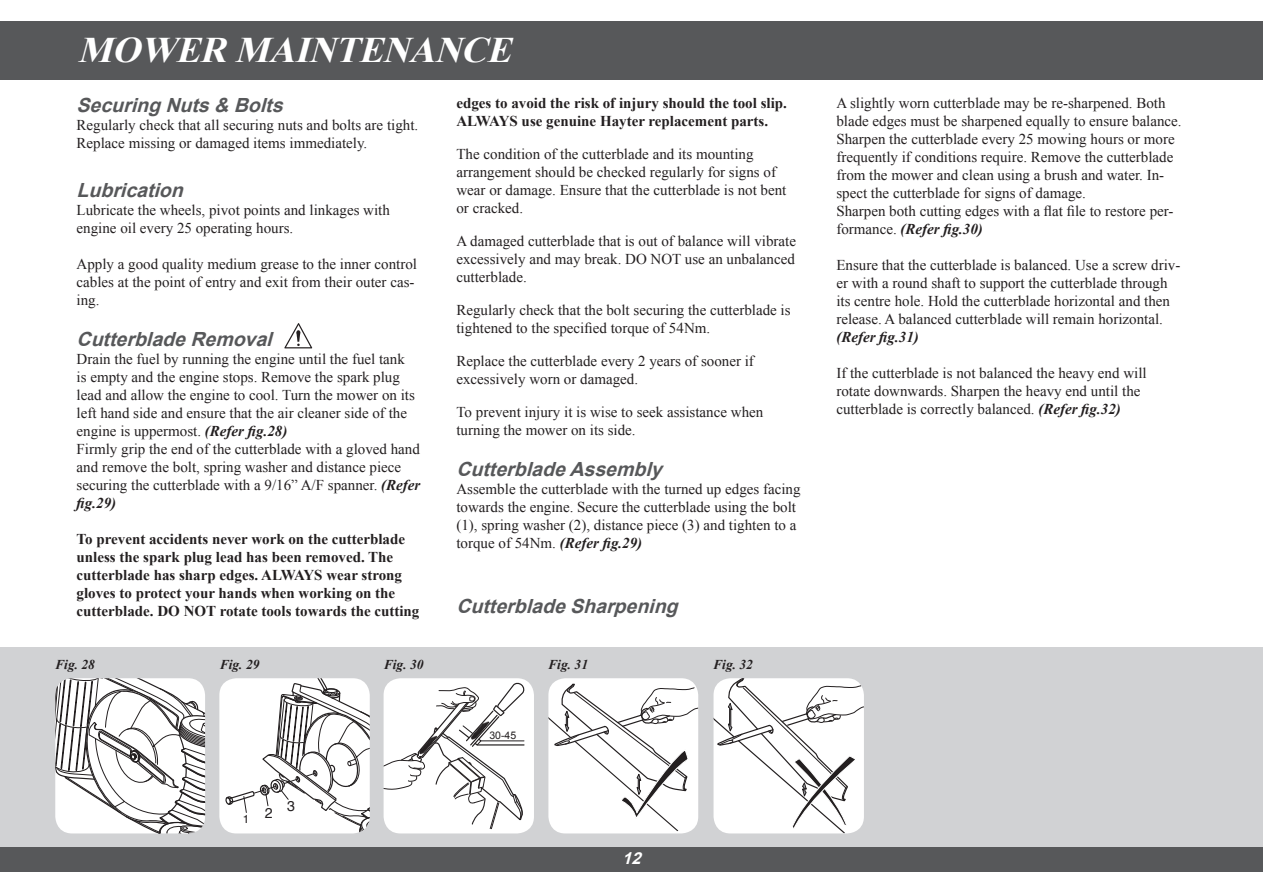
<style>
.page{position:relative;width:1263px;height:893px;background:#fff}
.page>*{position:absolute;margin:0;border:0;box-sizing:border-box;transform-origin:0 0}
.t1{font:italic 700 36px "Times New Roman";color:#fff}
.t2{font:italic 700 19.5px "Arial";color:#57585a}
.t3{font:italic 700 16.5px "Arial";color:#fff}
.t4{font:15px/18px "Times New Roman";color:#231f20}
.t5{font:700 15px/18px "Times New Roman";color:#231f20}
.t6{font:14.25px "Helvetica";color:#231f20}
.t7{font:italic 700 13.5px "Times New Roman";color:#231f20}
.t8{font:11.7px "Helvetica";color:#231f20}
.t9{font:10.5px "Arial";color:#231f20}
.s1{font-weight:700;font-style:italic}
</style>
<div class="page">
<div style="left:0;top:21px;width:1263px;height:58px;background:#57585a"></div>
<div style="left:0;top:846px;width:1263px;height:26px;background:#57585a"></div>
<div style="left:0;top:647px;width:1263px;height:200px;background:#d1d2d4"></div>
<svg style="left:55px;top:678px;width:150px;height:156px;background:#d5d5d5"></svg>
<div style="left:219px;top:678px;width:151px;height:155px;background:#fff;border-radius:17px"></div>
<svg style="left:224px;top:678px;width:146px;height:155px"></svg>
<div style="left:384px;top:678px;width:150px;height:155px;background:#fff;border-radius:17px"></div>
<svg style="left:384px;top:683px;width:141px;height:146px"></svg>
<div style="left:548px;top:678px;width:150px;height:155px;background:#fff;border-radius:17px"></div>
<svg style="left:548px;top:683px;width:150px;height:148px"></svg>
<svg style="left:713px;top:678px;width:151px;height:155px;background:#ebebeb"></svg>
<svg style="left:284px;top:323px;width:28px;height:25px"></svg>
<p class="t1" style="left:77px;top:25px;width:447px">MOWER MAINTENANCE</p>
<p class="t2" style="left:77px;top:92px;width:215px">SecuringNuts&amp; Bolts</p>
<p class="t4" style="left:77px;top:116px;width:343px">Regularly check that all securing nuts and bolts are tight.<br>Replace missing or damaged items immediately.</p>
<p class="t2" style="left:77px;top:177px;width:115px">Lubrication</p>
<p class="t4" style="left:77px;top:200px;width:315px">Lubricate the wheels, pivot points and linkages with engine oil every 25 operating hours.</p>
<p class="t4" style="left:77px;top:254px;width:342px">Apply a good quality medium grease to the inner control cables at the point of entry and exit from their outer cas&shy;ing.</p>
<p class="t2" style="left:77px;top:326px;width:204px">CutterbladeRemoval</p>
<p class="t4" style="left:77px;top:350px;width:340px">Drain the fuel by running the engine until the fuel tank is empty and the engine stops. Remove the spark plug lead and allow the engine to cool. Turn the mower on its left hand side and ensure that the air cleaner side of the engine is uppermost. <span class="s1">(Refer fig.28)</span></p>
<p class="t4" style="left:77px;top:440px;width:345px">Firmly grip the end of the cutterblade with a gloved hand and remove the bolt, spring washer and distance piece securing the cutterblade with a 9/16” A/F spanner. <span class="s1">(Refer fig.29)</span></p>
<p class="t5" style="left:77px;top:530px;width:344px">To prevent accidents never work on the cutterblade unless the spark plug lead has been removed. The cutterblade has sharp edges. ALWAYS wear strong gloves to protect your hands when working on the cutterblade. DO NOT rotate tools towards the cutting</p>
<p class="t7" style="left:55px;top:655px;width:41px">Fig. 28</p>
<p class="t7" style="left:220px;top:655px;width:41px">Fig. 29</p>
<p class="t7" style="left:384px;top:655px;width:41px">Fig. 30</p>
<p class="t8" style="left:243px;top:809px;width:31px">1 <sup>2</sup></p>
<p class="t6" style="left:287px;top:794px;width:9px">3</p>
<p class="t5" style="left:456px;top:94px;width:332px">edges to avoid the risk of injury should the tool slip.<br>ALWAYS use genuine Hayter replacement parts.</p>
<p class="t4" style="left:456px;top:145px;width:331px">The condition of the cutterblade and its mounting arrangement should be checked regularly for signs of wear or damage. Ensure that the cutterblade is not bent or cracked.</p>
<p class="t4" style="left:456px;top:232px;width:341px;text-align:justify">A damaged cutterblade that is out of balance will vibrate excessively and may break. DO NOT use an unbalanced cutterblade.</p>
<p class="t4" style="left:456px;top:301px;width:336px">Regularly check that the bolt securing the cutterblade is tightened to the specified torque of 54Nm.</p>
<p class="t4" style="left:456px;top:352px;width:299px">Replace the cutterblade every 2 years of sooner if excessively worn or damaged.</p>
<p class="t4" style="left:456px;top:403px;width:308px">To prevent injury it is wise to seek assistance when turning the mower on its side.</p>
<p class="t2" style="left:456px;top:457px;width:214px">CutterbladeAssembly</p>
<p class="t4" style="left:456px;top:480px;width:346px">Assemble the cutterblade with the turned up edges facing towards the engine. Secure the cutterblade using the bolt (1), spring washer (2), distance piece (3) and tighten to a torque of 54Nm. <span class="s1">(Refer fig.29)</span></p>
<p class="t2" style="left:456px;top:594px;width:230px">CutterbladeSharpening</p>
<p class="t9" style="left:489px;top:729px;width:28px">30-45</p>
<p class="t7" style="left:548px;top:655px;width:41px">Fig. 31</p>
<p class="t7" style="left:713px;top:655px;width:41px">Fig. 32</p>
<p class="t3" style="left:622px;top:847px;width:26px">12</p>
<p class="t4" style="left:836px;top:94px;width:347px">A slightly worn cutterblade may be re-sharpened. Both blade edges must be sharpened equally to ensure balance.<br>Sharpen the cutterblade every 25 mowing hours or more frequently if conditions require. Remove the cutterblade from the mower and clean using a brush and water. In&shy;spect the cutterblade for signs of damage.</p>
<p class="t4" style="left:836px;top:202px;width:339px">Sharpen both cutting edges with a flat file to restore per&shy;formance. <span class="s1">(Refer fig.30)</span></p>
<p class="t4" style="left:836px;top:256px;width:346px">Ensure that the cutterblade is balanced. Use a screw driv&shy;er with a round shaft to support the cutterblade through its centre hole. Hold the cutterblade horizontal and then release. A balanced cutterblade will remain horizontal. <span class="s1">(Refer fig.31)</span></p>
<p class="t4" style="left:836px;top:364px;width:312px">If the cutterblade is not balanced the heavy end will rotate downwards. Sharpen the heavy end until the cutterblade is correctly balanced. <span class="s1">(Refer fig.32)</span></p>
</div>
